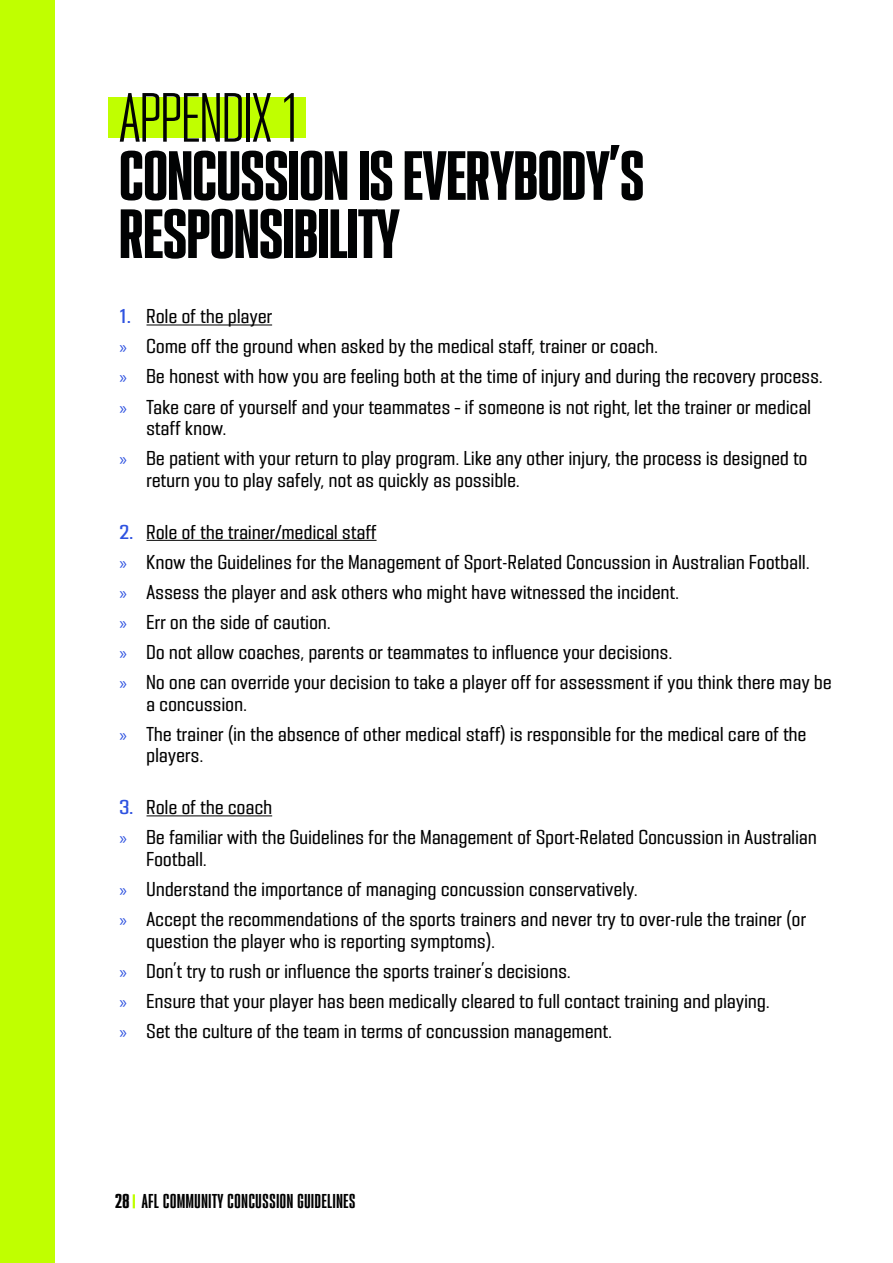
<style>
.page{position:relative;width:893px;height:1263px;background:#fff}
.page>*{position:absolute;margin:0;border:0;box-sizing:border-box;transform-origin:0 0}
.t1{font:62.4px/58.2px "PODIUM Sharp 2.10";color:#010203}
.t2{font:62.4px "PODIUM Sharp 3.6";color:#020304}
.t3{font:18px/21.6px "PODIUM Sharp 4.7";letter-spacing:.02em;color:#000}
.t4{font:18px "PODIUM Sharp 2.9";letter-spacing:.04em;color:#000}
.s1{font-family:"PODIUM Sharp 4.8";color:#2e52e0}
.s2{font-family:"Myriad Pro";color:#2e52e0}
.s3{font-family:"PODIUM Sharp 2.10"}
</style>
<div class="page">
<div style="left:0;top:0;width:54px;height:1263px;background:#c0ff00"></div>
<svg style="left:133px;top:1194px;width:2px;height:14px"></svg>
<div style="left:108px;top:97px;width:198px;height:41px;background:#c0ff00"></div>
<hr style="left:146px;top:325px;width:126px;height:1px;background:#000">
<hr style="left:146px;top:540px;width:231px;height:1px;background:#000">
<hr style="left:146px;top:815px;width:126px;height:1px;background:#000">
<p class="t2" style="left:119px;top:77px;width:181px">APPENDIX 1</p>
<p class="t1" style="left:119px;top:146px;width:526px">CONCUSSION IS EVERYBODY’S<br>RESPONSIBILITY</p>
<p class="t3" style="left:119px;top:305px;width:154px"><span class="s1">1.</span> Role of the player</p>
<p class="t3" style="left:119px;top:335px;width:540px"><span class="s2">»</span> Come off the ground when asked by the medical staff, trainer or coach.</p>
<p class="t3" style="left:119px;top:366px;width:705px"><span class="s2">»</span> Be honest with how you are feeling both at the time of injury and during the recovery process.</p>
<p class="t3" style="left:146px;top:396px;width:666px;text-indent:-27px"><span class="s2">»</span> Take care of yourself and your teammates – if someone is not right, let the trainer or medical staff know.</p>
<p class="t3" style="left:146px;top:447px;width:662px;text-indent:-27px"><span class="s2">»</span> Be patient with your return to play program. Like any other injury, the process is designed to return you to play safely, not as quickly as possible.</p>
<p class="t3" style="left:119px;top:521px;width:259px"><span class="s1">2.</span> Role of the trainer/medical staff</p>
<p class="t3" style="left:119px;top:551px;width:691px"><span class="s2">»</span> Know the Guidelines for the Management of Sport-Related Concussion in Australian Football.</p>
<p class="t3" style="left:119px;top:581px;width:561px"><span class="s2">»</span> Assess the player and ask others who might have witnessed the incident.</p>
<p class="t3" style="left:119px;top:611px;width:213px"><span class="s2">»</span> Err on the side of caution.</p>
<p class="t3" style="left:119px;top:641px;width:554px"><span class="s2">»</span> Do not allow coaches, parents or teammates to influence your decisions.</p>
<p class="t3" style="left:146px;top:671px;width:687px;text-indent:-27px"><span class="s2">»</span> No one can override your decision to take a player off for assessment if you think there may be a concussion.</p>
<p class="t3" style="left:146px;top:723px;width:661px;text-indent:-27px"><span class="s2">»</span> The trainer (in the absence of other medical staff) is responsible for the medical care of the players.</p>
<p class="t3" style="left:119px;top:796px;width:154px"><span class="s1">3.</span> Role of the coach</p>
<p class="t3" style="left:146px;top:826px;width:672px;text-indent:-27px"><span class="s2">»</span> Be familiar with the Guidelines for the Management of Sport-Related Concussion in Australian<br>Football.</p>
<p class="t3" style="left:119px;top:878px;width:520px"><span class="s2">»</span> Understand the importance of managing concussion conservatively.</p>
<p class="t3" style="left:146px;top:908px;width:661px;text-indent:-27px"><span class="s2">»</span> Accept the recommendations of the sports trainers and never try to over-rule the trainer (or question the player who is reporting symptoms).</p>
<p class="t3" style="left:119px;top:960px;width:453px"><span class="s2">»</span> Don’t try to rush or influence the sports trainer’s decisions.</p>
<p class="t3" style="left:119px;top:990px;width:652px"><span class="s2">»</span> Ensure that your player has been medically cleared to full contact training and playing.</p>
<p class="t3" style="left:119px;top:1020px;width:494px"><span class="s2">»</span> Set the culture of the team in terms of concussion management.</p>
<p class="t4" style="left:115px;top:1190px;width:242px"><span class="s3">28</span> AFL COMMUNITY CONCUSSION GUIDELINES</p>
</div>
